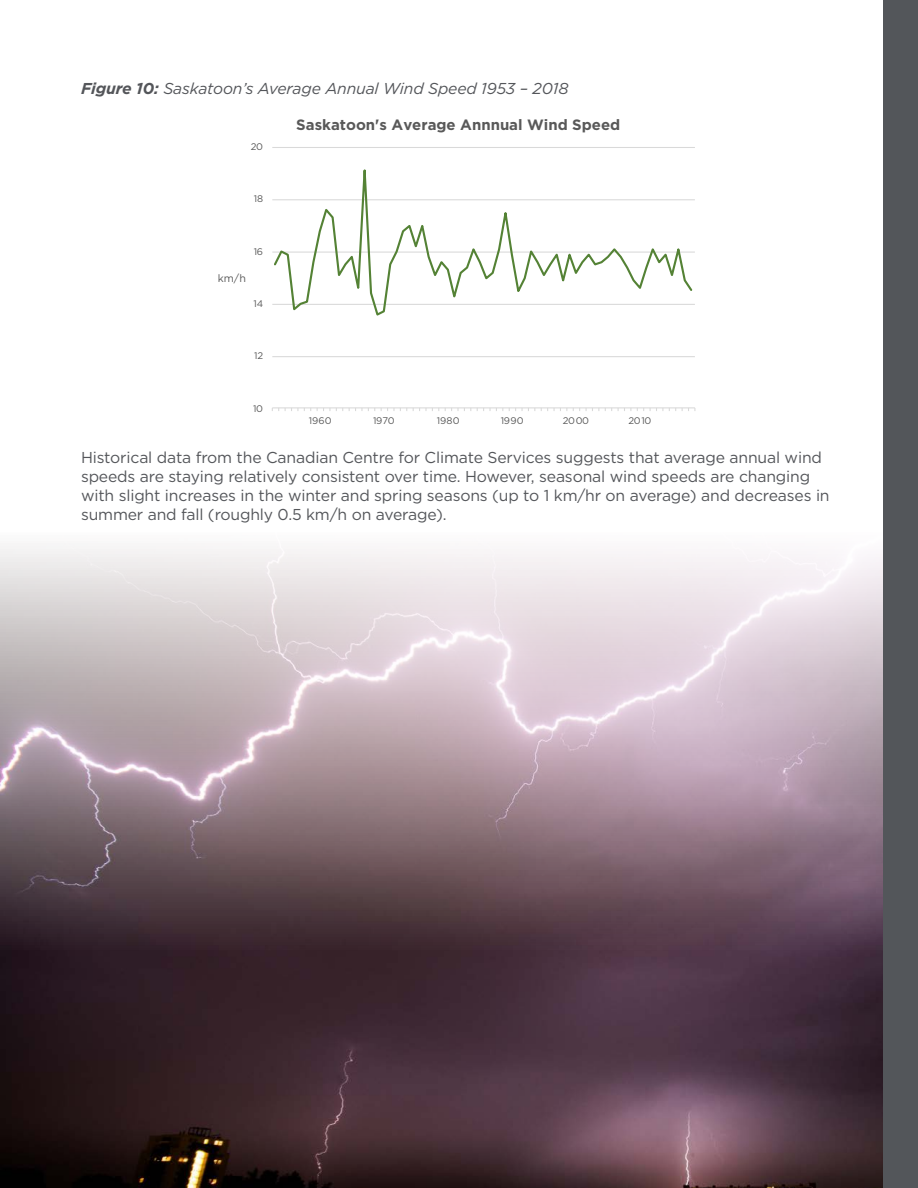
<style>
.page{position:relative;width:918px;height:1188px;background:#fff}
.page>*{position:absolute;margin:0;border:0;box-sizing:border-box;transform-origin:0 0}
.t1{font:15.75px/18.9px "Gotham";letter-spacing:-.01em;color:#54565a}
.t2{font:italic 15.75px "Gotham";letter-spacing:-.01em;color:#54565a}
.t3{font:700 15px "Gotham";color:#595959}
.t4{font:10.65px "Gotham";color:#595959}
.t5{font:9.6px "Gotham";letter-spacing:-.025em;color:#595959}
.s1{font-weight:700}
</style>
<div class="page">
<img style="left:0;top:546px;width:883px;height:642px">
<svg style="left:272px;top:147px;width:424px;height:264px"></svg>
<div style="left:883px;top:0;width:35px;height:1188px;background:#53565a"></div>
<p class="t2" style="left:81px;top:78px;width:489px"><span class="s1">Figure 10:</span> Saskatoon’s Average Annual Wind Speed 1953 – 2018</p>
<p class="t5" style="left:251px;top:141px;width:14px">20</p>
<p class="t5" style="left:254px;top:193px;width:11px">18</p>
<p class="t4" style="left:218px;top:272px;width:30px">km/h</p>
<p class="t5" style="left:254px;top:245px;width:11px">16</p>
<p class="t5" style="left:253px;top:298px;width:11px">14</p>
<p class="t5" style="left:254px;top:350px;width:10px">12</p>
<p class="t5" style="left:253px;top:402px;width:12px">10</p>
<p class="t3" style="left:296px;top:115px;width:326px">Saskatoon's Average Annnual Wind Speed</p>
<p class="t5" style="left:309px;top:415px;width:24px">1960</p>
<p class="t5" style="left:373px;top:415px;width:23px">1970</p>
<p class="t5" style="left:437px;top:415px;width:24px">1980</p>
<p class="t5" style="left:501px;top:415px;width:24px">1990</p>
<p class="t5" style="left:563px;top:415px;width:28px">2000</p>
<p class="t5" style="left:629px;top:415px;width:24px">2010</p>
<p class="t1" style="left:81px;top:448px;width:750px">Historical data from the Canadian Centre for Climate Services suggests that average annual wind speeds are staying relatively consistent over time . However, seasonal wind speeds are changing with slight increases in the winter and spring seasons (up to 1 km/hr on average) and decreases in summer and fall (roughly 0 .5 km/h on average) .</p>
</div>
